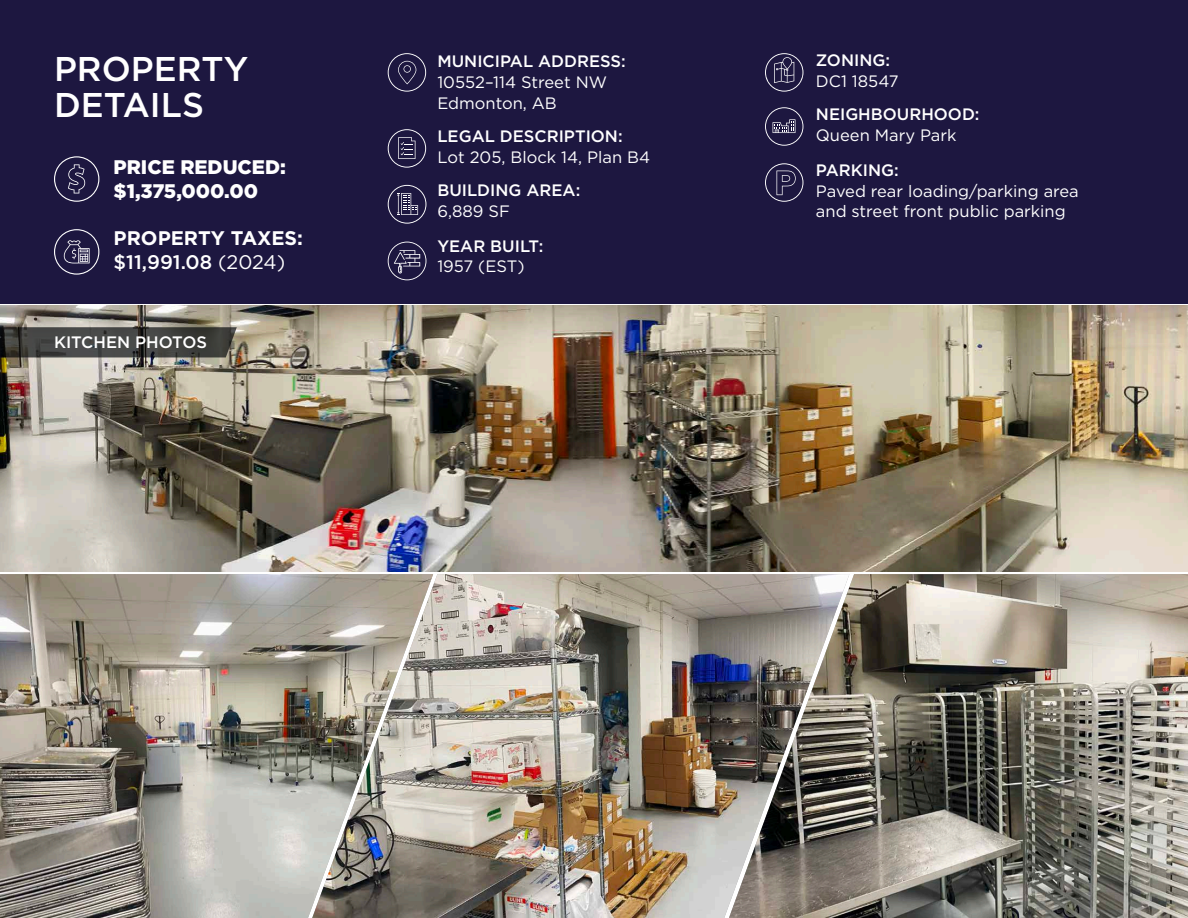
<style>
.page{position:relative;width:1188px;height:918px;background:#fff}
.page>*{position:absolute;margin:0;border:0;box-sizing:border-box;transform-origin:0 0}
.t1{font:500 34.35px/36px "Gotham";color:#fff}
.t2{font:700 19.65px/24.6px "Gotham";color:#fff}
.t3{font:900 19.65px/24.6px "Gotham";color:#fff}
.t4{font:16.5px/20.7px "Gotham";color:#fff}
.t5{font:500 16.5px/20.7px "Gotham";color:#fff}
.s1{font-weight:500}
.s2{font-weight:400}
</style>
<div class="page">
<div style="left:0;top:0;width:1188px;height:303px;background:#1d1740"></div>
<svg style="left:388px;top:53px;width:38px;height:39px"></svg>
<svg style="left:765px;top:53px;width:38px;height:39px"></svg>
<svg style="left:388px;top:242px;width:38px;height:38px"></svg>
<svg style="left:388px;top:129px;width:38px;height:39px"></svg>
<svg style="left:765px;top:163px;width:38px;height:39px"></svg>
<svg style="left:388px;top:185px;width:38px;height:39px"></svg>
<svg style="left:54px;top:156px;width:45px;height:46px"></svg>
<svg style="left:54px;top:229px;width:45px;height:46px"></svg>
<svg style="left:765px;top:107px;width:38px;height:39px"></svg>
<img style="left:0;top:306px;width:1188px;height:265px">
<img style="left:0;top:574px;width:312px;height:344px">
<img style="left:312px;top:574px;width:417px;height:344px">
<img style="left:729px;top:574px;width:459px;height:344px">
<svg style="left:0;top:327px;width:237px;height:30px;background:#424240"></svg>
<p class="t1" style="left:54px;top:50px;width:196px">PROPERTY<br>DETAILS</p>
<p class="t4" style="left:437px;top:51px;width:190px"><span class="s1">MUNICIPAL ADDRESS:<br></span>10552–114 Street NW<br>Edmonton, AB</p>
<p class="t4" style="left:437px;top:126px;width:214px"><span class="s1">LEGAL DESCRIPTION:<br></span>Lot 205, Block 14, Plan B4</p>
<p class="t5" style="left:437px;top:180px;width:144px">BUILDING AREA:<br><span class="s2">6,889 SF</span></p>
<p class="t5" style="left:437px;top:235px;width:108px">YEAR BUILT:<br><span class="s2">1957 (EST)</span></p>
<p class="t3" style="left:114px;top:154px;width:174px">PRICE REDUCED: $1,375,000.00</p>
<p class="t2" style="left:114px;top:225px;width:191px">PROPERTY TAXES: <span class="s1">$11,991.08</span> <span class="s2">(2024)</span></p>
<p class="t5" style="left:54px;top:332px;width:154px">KITCHEN PHOTOS</p>
<p class="t4" style="left:816px;top:50px;width:84px"><span class="s1">ZONING:<br></span>DC1 18547</p>
<p class="t5" style="left:816px;top:104px;width:165px">NEIGHBOURHOOD:<br><span class="s2">Queen Mary Park</span></p>
<p class="t4" style="left:816px;top:159px;width:264px"><span class="s1">PARKING:<br></span>Paved rear loading/parking area and street front public parking</p>
</div>
